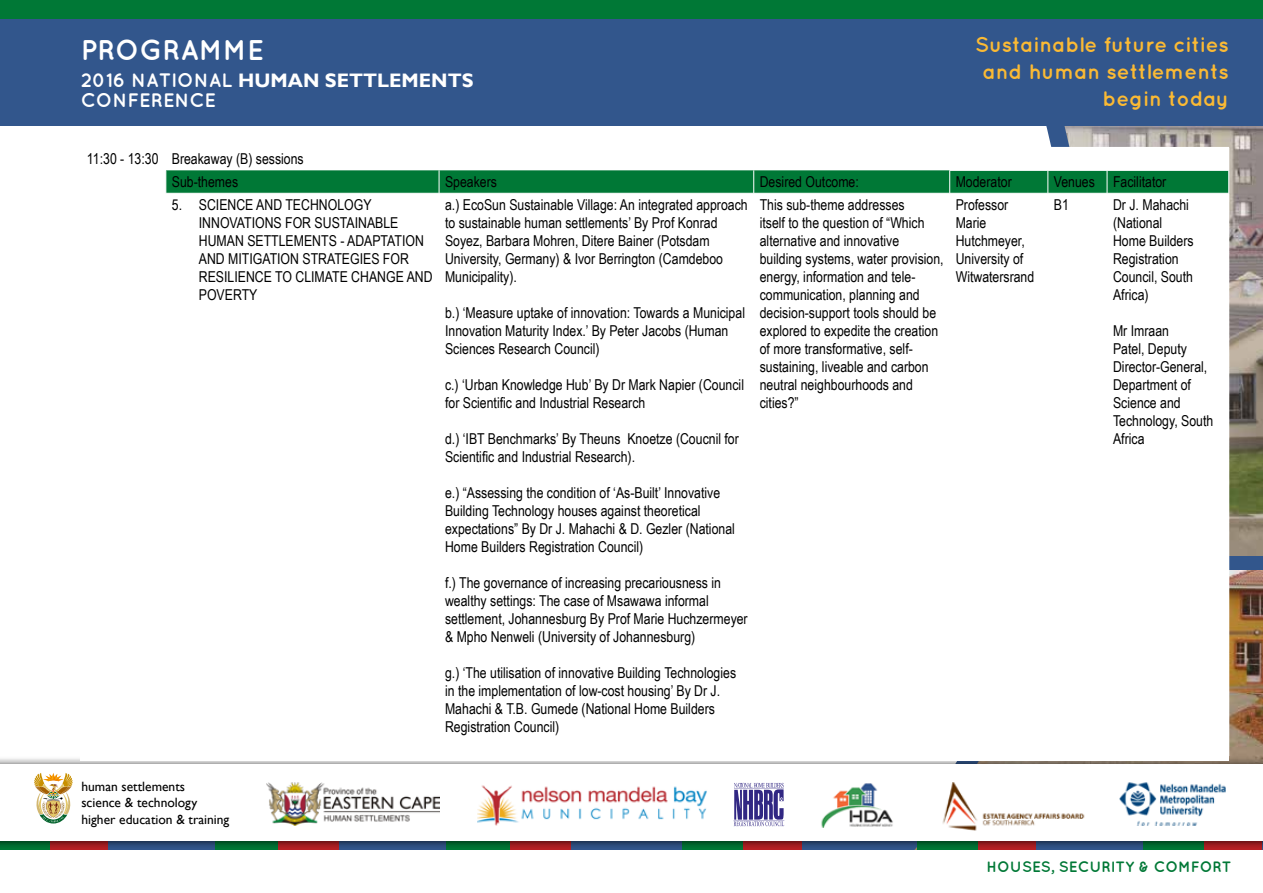
<style>
.page{position:relative;width:1263px;height:893px;background:#fff}
.page>*{position:absolute;margin:0;border:0;box-sizing:border-box;transform-origin:0 0}
.t1{font:700 28.5px "Quicksand";color:#fff}
.t2{font:700 21px/27px "Quicksand";color:#fbba34;text-align:right}
.t3{font:700 19.5px "Gill Sans";color:#fff}
.t4{font:700 19.5px "Quicksand";color:#fff}
.t5{font:15px/18px "Arial Narrow";color:#000}
.t6{font:700 15px "Quicksand";color:#007836}
.t7{font:13.5px/16.2px "Gill Sans";color:#000}
.s1{font-family:"Quicksand"}
</style>
<div class="page">
<img style="left:605px;top:125px;width:658px;height:725px">
<div style="left:0;top:0;width:1263px;height:48px;background:#007836"></div>
<div style="left:0;top:19px;width:1263px;height:106px;background:#32568c"></div>
<div style="left:1053px;top:556px;width:210px;height:13px;background:#32568c"></div>
<div style="left:917px;top:840px;width:61px;height:23px;background:#007836"></div>
<div style="left:978px;top:840px;width:58px;height:23px;background:#b72024"></div>
<div style="left:1036px;top:840px;width:107px;height:23px;background:#32568c"></div>
<div style="left:1143px;top:840px;width:62px;height:23px;background:#007836"></div>
<div style="left:1205px;top:840px;width:58px;height:23px;background:#b72024"></div>
<div style="left:682px;top:832px;width:62px;height:24px;background:#007836"></div>
<div style="left:744px;top:832px;width:58px;height:24px;background:#b72024"></div>
<div style="left:802px;top:832px;width:106px;height:24px;background:#32568c"></div>
<div style="left:0;top:832px;width:50px;height:24px;background:#007836"></div>
<div style="left:50px;top:832px;width:59px;height:24px;background:#b72024"></div>
<div style="left:109px;top:832px;width:106px;height:24px;background:#32568c"></div>
<div style="left:215px;top:832px;width:64px;height:24px;background:#007836"></div>
<div style="left:279px;top:832px;width:60px;height:24px;background:#b72024"></div>
<div style="left:339px;top:832px;width:110px;height:24px;background:#32568c"></div>
<div style="left:446px;top:832px;width:65px;height:24px;background:#007836"></div>
<div style="left:511px;top:832px;width:60px;height:24px;background:#b72024"></div>
<div style="left:571px;top:832px;width:111px;height:24px;background:#32568c"></div>
<div style="left:0;top:756px;width:1263px;height:93px;background:#000;opacity:.75"></div>
<div style="left:0;top:765px;width:1263px;height:76px;background:#fff"></div>
<img style="left:266px;top:782px;width:173px;height:44px">
<img style="left:477px;top:785px;width:230px;height:41px">
<img style="left:1119px;top:782px;width:107px;height:44px">
<svg style="left:733px;top:783px;width:51px;height:43px"></svg>
<img style="left:821px;top:783px;width:72px;height:45px">
<img style="left:942px;top:783px;width:143px;height:48px">
<svg style="left:34px;top:773px;width:39px;height:50px"></svg>
<div style="left:0;top:850px;width:1263px;height:43px;background:#fff"></div>
<svg style="left:605px;top:147px;width:623px;height:609px"></svg>
<hr style="left:1048px;top:147px;width:59px;height:1px;background:#fff">
<hr style="left:1107px;top:147px;width:122px;height:1px;background:#fff">
<svg style="left:166px;top:148px;width:1063px;height:45px"></svg>
<hr style="left:439px;top:193px;width:315px;height:1px;background:#fff">
<hr style="left:754px;top:193px;width:196px;height:1px;background:#fff">
<hr style="left:753px;top:193px;width:1px;height:563px;background:#fff">
<hr style="left:950px;top:193px;width:98px;height:1px;background:#fff">
<hr style="left:949px;top:193px;width:1px;height:563px;background:#fff">
<hr style="left:1048px;top:193px;width:59px;height:1px;background:#fff">
<hr style="left:1048px;top:193px;width:1px;height:563px;background:#fff">
<hr style="left:1107px;top:193px;width:122px;height:1px;background:#fff">
<hr style="left:1107px;top:193px;width:1px;height:563px;background:#fff">
<hr style="left:1228px;top:193px;width:1px;height:563px;background:#fff">
<hr style="left:81px;top:756px;width:85px;height:1px;background:#fff">
<hr style="left:166px;top:756px;width:273px;height:1px;background:#fff">
<hr style="left:439px;top:756px;width:315px;height:1px;background:#fff">
<hr style="left:754px;top:756px;width:196px;height:1px;background:#fff">
<hr style="left:950px;top:756px;width:98px;height:1px;background:#fff">
<hr style="left:1048px;top:756px;width:59px;height:1px;background:#fff">
<hr style="left:1107px;top:756px;width:122px;height:1px;background:#fff">
<hr style="left:949px;top:170px;width:99px;height:1px;background:#fff">
<h1 class="t1" style="left:81px;top:33px;width:185px">PROGRAMME</h1>
<h3 class="t3" style="left:81px;top:69px;width:394px"><span class="s1">2016 NATIONAL</span> HUMAN SETTLEMENTS</h3>
<h3 class="t4" style="left:81px;top:88px;width:137px">CONFERENCE</h3>
<h2 class="t2" style="left:975px;top:30px;width:255px">Sustainable future cities and human settlements begin today</h2>
<p class="t5" style="left:172px;top:147px;width:133px;line-height:23px;text-indent:-85px">11:30 - 13:30 Breakaway (B) sessions<br>Sub-themes</p>
<p class="t5" style="left:445px;top:172px;width:53px">Speakers</p>
<p class="t5" style="left:760px;top:172px;width:101px">Desired Outcome:</p>
<p class="t5" style="left:956px;top:172px;width:58px">Moderator</p>
<p class="t5" style="left:1054px;top:172px;width:114px">Venues Facilitator</p>
<p class="t5" style="left:199px;top:195px;width:235px;text-indent:-27px">5. SCIENCE AND TECHNOLOGY<br>INNOVATIONS FOR SUSTAINABLE<br>HUMAN SETTLEMENTS - ADAPTATION<br>AND MITIGATION STRATEGIES FOR<br>RESILIENCE TO CLIMATE CHANGE AND<br>POVERTY</p>
<p class="t5" style="left:445px;top:195px;width:304px">a.) EcoSun Sustainable Village: An integrated approach to sustainable human settlements’ By Prof Konrad Soyez, Barbara Mohren, Ditere Bainer (Potsdam University, Germany) &amp; Ivor Berrington (Camdeboo Municipality).</p>
<p class="t5" style="left:445px;top:303px;width:301px">b.) ‘Measure uptake of innovation: Towards a Municipal<br>Innovation Maturity Index.’ By Peter Jacobs (Human<br>Sciences Research Council)</p>
<p class="t5" style="left:445px;top:375px;width:300px">c.) ‘Urban Knowledge Hub’ By Dr Mark Napier (Council for Scientific and Industrial Research</p>
<p class="t5" style="left:445px;top:429px;width:295px">d.) ‘IBT Benchmarks’ By Theuns Knoetze (Coucnil for<br>Scientific and Industrial Research).</p>
<p class="t5" style="left:445px;top:483px;width:291px">e.) “Assessing the condition of ‘As-Built’ Innovative Building Technology houses against theoretical expectations” By Dr J. Mahachi &amp; D. Gezler (National Home Builders Registration Council)</p>
<p class="t5" style="left:445px;top:573px;width:304px">f.) The governance of increasing precariousness in wealthy settings: The case of Msawawa informal settlement, Johannesburg By Prof Marie Huchzermeyer &amp; Mpho Nenweli (University of Johannesburg)</p>
<p class="t5" style="left:445px;top:663px;width:293px">g.) ‘The utilisation of innovative Building Technologies in the implementation of low-cost housing’ By Dr J.<br>Mahachi &amp; T.B. Gumede (National Home Builders Registration Council)</p>
<p class="t5" style="left:760px;top:195px;width:185px">This sub-theme addresses<br>itself to the question of “Which alternative and innovative building systems, water provision, energy, information and tele&shy;communication, planning and decision-support tools should be explored to expedite the creation of more transformative, self&shy;sustaining, liveable and carbon neutral neighbourhoods and cities?”</p>
<p class="t5" style="left:956px;top:195px;width:80px">Professor<br>Marie<br>Hutchmeyer,<br>University of<br>Witwatersrand</p>
<p class="t5" style="left:1054px;top:195px;width:17px">B1</p>
<p class="t5" style="left:1113px;top:195px;width:82px">Dr J. Mahachi (National<br>Home Builders<br>Registration<br>Council, South<br>Africa)</p>
<p class="t5" style="left:1113px;top:321px;width:102px">Mr Imraan<br>Patel, Deputy<br>Director-General,<br>Department of<br>Science and<br>Technology, South<br>Africa</p>
<p class="t7" style="left:81px;top:779px;width:149px">human settlements<br>science &amp; technology higher education &amp; training</p>
<p class="t6" style="left:986px;top:858px;width:247px">HOUSES, SECURITY &amp; COMFORT</p>
</div>
